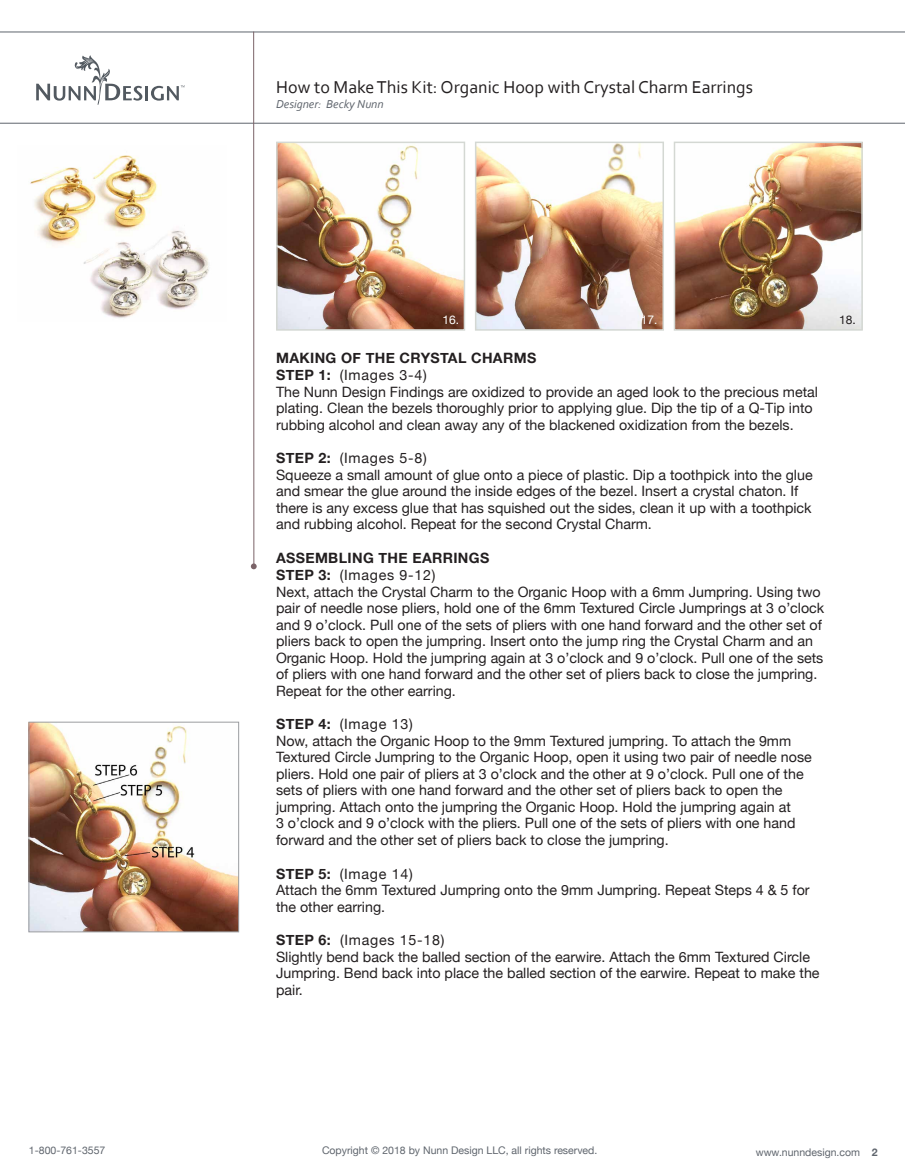
<style>
.page{position:relative;width:905px;height:1175px;background:#fff}
.page>*{position:absolute;margin:0;border:0;box-sizing:border-box;transform-origin:0 0}
.t1{font:18px "Corbel";color:#231f20}
.t2{font:14.25px/16.5px "Helvetica Neue";color:#231f20}
.t3{font:italic 12px "Corbel";color:#5f656d}
.t4{font:12px "Helvetica Neue";color:#fff}
.t5{font:12px "Helvetica Neue";color:#231f20}
.t6{font:10.5px "Helvetica Neue";color:#5f656d}
.s1{font-weight:700}
</style>
<div class="page">
<hr style="left:0;top:32px;width:904px;height:1px;background:#5f656d">
<hr style="left:0;top:123px;width:904px;height:1px;background:#5f656d">
<svg style="left:36px;top:55px;width:106px;height:50px"></svg>
<hr style="left:145px;top:86px;width:3px;height:14px;background:#525960">
<svg style="left:151px;top:85px;width:34px;height:16px"></svg>
<hr style="left:253px;top:32px;width:1px;height:533px;background:#7b6368">
<svg style="left:251px;top:563px;width:6px;height:6px"></svg>
<img style="left:279px;top:145px;width:183px;height:183px">
<div style="left:276px;top:142px;width:189px;height:189px;border:2px solid #d4d8d3"></div>
<img style="left:478px;top:145px;width:183px;height:183px">
<div style="left:475px;top:142px;width:189px;height:189px;border:2px solid #d4d8d3"></div>
<img style="left:676px;top:145px;width:183px;height:183px">
<div style="left:673px;top:142px;width:189px;height:189px;border:2px solid #d4d8d3"></div>
<img style="left:30px;top:155px;width:179px;height:163px">
<img style="left:31px;top:723px;width:206px;height:207px">
<div style="left:29px;top:721px;width:210px;height:211px;border:1px solid #9b9da0"></div>
<p class="t1" style="left:276px;top:76px;width:478px">How to Make This Kit: Organic Hoop with Crystal Charm Earrings</p>
<p class="t3" style="left:276px;top:97px;width:109px">Designer: Becky Nunn</p>
<p class="t4" style="left:442px;top:311px;width:18px">16.</p>
<p class="t4" style="left:640px;top:311px;width:18px">17.</p>
<p class="t5" style="left:839px;top:311px;width:18px">18.</p>
<p class="t2" style="left:276px;top:350px;width:543px"><span class="s1">MAKING OF THE CRYSTAL CHARMS<br>STEP 1:</span> (Images 3-4)<br>The Nunn Design Findings are oxidized to provide an aged look to the precious metal plating. Clean the bezels thoroughly prior to applying glue. Dip the tip of a Q-Tip into rubbing alcohol and clean away any of the blackened oxidization from the bezels.</p>
<p class="t2" style="left:276px;top:451px;width:538px"><span class="s1">STEP 2:</span> (Images 5-8)<br>Squeeze a small amount of glue onto a piece of plastic. Dip a toothpick into the glue and smear the glue around the inside edges of the bezel. Insert a crystal chaton. If there is any excess glue that has squished out the sides, clean it up with a toothpick and rubbing alcohol. Repeat for the second Crystal Charm.</p>
<p class="t2" style="left:276px;top:550px;width:549px"><span class="s1">ASSEMBLING THE EARRINGS<br>STEP 3:</span> (Images 9-12)<br>Next, attach the Crystal Charm to the Organic Hoop with a 6mm Jumpring. Using two pair of needle nose pliers, hold one of the 6mm Textured Circle Jumprings at 3 o’clock and 9 o’clock. Pull one of the sets of pliers with one hand forward and the other set of pliers back to open the jumpring. Insert onto the jump ring the Crystal Charm and an Organic Hoop. Hold the jumpring again at 3 o’clock and 9 o’clock. Pull one of the sets of pliers with one hand forward and the other set of pliers back to close the jumpring.<br>Repeat for the other earring.</p>
<p class="t2" style="left:276px;top:717px;width:537px"><span class="s1">STEP 4:</span> (Image 13)<br>Now, attach the Organic Hoop to the 9mm Textured jumpring. To attach the 9mm Textured Circle Jumpring to the Organic Hoop, open it using two pair of needle nose pliers. Hold one pair of pliers at 3 o’clock and the other at 9 o’clock. Pull one of the sets of pliers with one hand forward and the other set of pliers back to open the jumpring. Attach onto the jumpring the Organic Hoop. Hold the jumpring again at<br>3 o’clock and 9 o’clock with the pliers. Pull one of the sets of pliers with one hand forward and the other set of pliers back to close the jumpring.</p>
<p class="t2" style="left:276px;top:866px;width:535px"><span class="s1">STEP 5:</span> (Image 14)<br>Attach the 6mm Textured Jumpring onto the 9mm Jumpring. Repeat Steps 4 &amp; 5 for the other earring.</p>
<p class="t2" style="left:276px;top:932px;width:545px"><span class="s1">STEP 6:</span> (Images 15-18)<br>Slightly bend back the balled section of the earwire. Attach the 6mm Textured Circle Jumpring. Bend back into place the balled section of the earwire. Repeat to make the pair.</p>
<p class="t6" style="left:29px;top:1142px;width:78px">1-800-761-3557</p>
<p class="t6" style="left:322px;top:1142px;width:277px">Copyright © 2018 by Nunn Design LLC, all rights reserved.</p>
<p class="t6" style="left:755px;top:1144px;width:123px">www.nunndesign.com <span class="s1">2</span></p>
</div>
